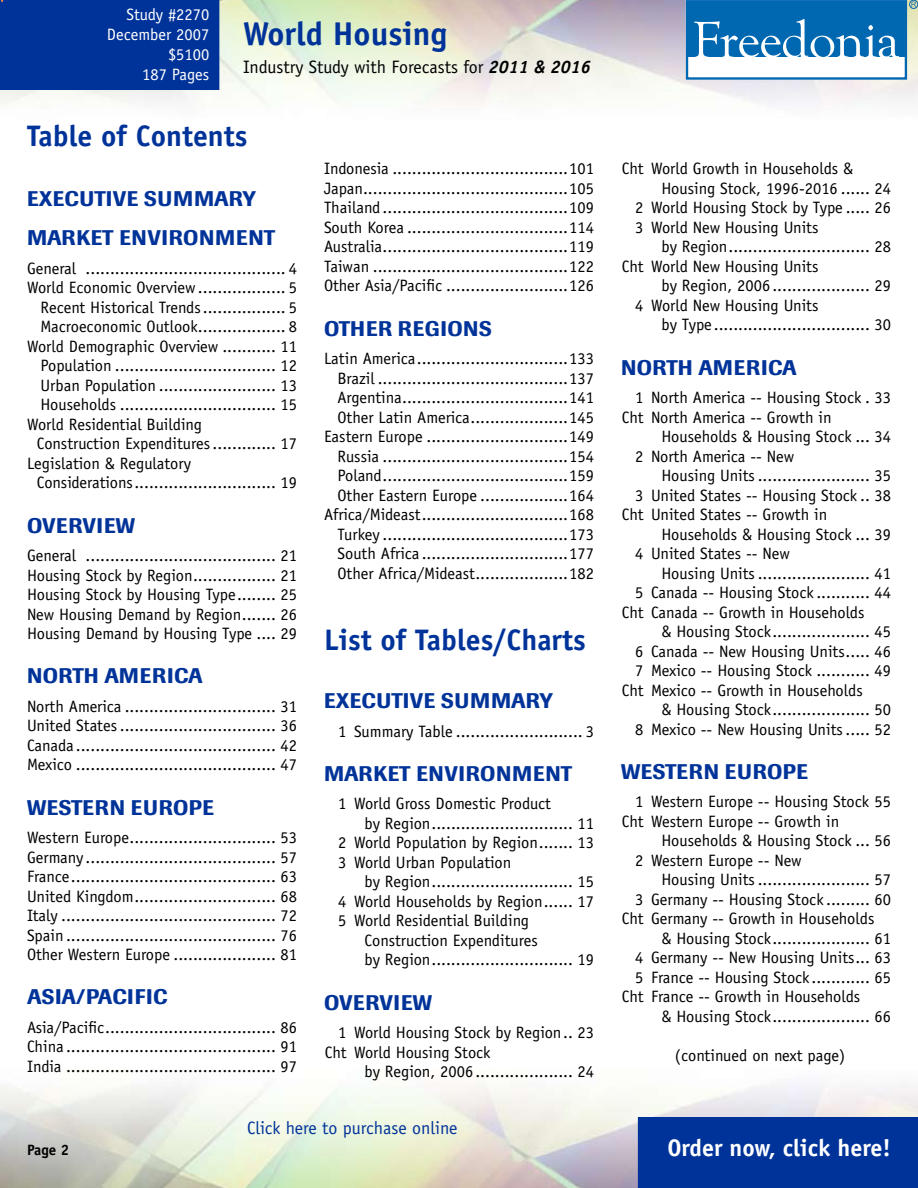
<style>
.page{position:relative;width:918px;height:1188px;background:#fff}
.page>*{position:absolute;margin:0;border:0;box-sizing:border-box;transform-origin:0 0}
.t1{font:700 33px "Officina Sans";color:#039}
.t2{font:700 29.7px "Officina Sans";color:#039}
.t3{font:700 24px "Officina Sans";color:#fff}
.t4{font:500 21px/39.8px "Imago";letter-spacing:.02em;color:#039}
.t5{font:18px "Officina Sans";color:#000}
.t6{font:18px "Officina Sans";color:#039}
.t7{font:16.5px/19.5px "Officina Sans";color:#000;text-align:justify}
.t8{font:16.5px/19.8px "Officina Sans";color:#fff;text-align:right}
.t9{font:700 15px "Officina Sans";color:#000}
.s1{font-weight:700;font-style:italic}
</style>
<div class="page">
<div style="left:638px;top:1117px;width:280px;height:71px;background:#039"></div>
<div style="left:686px;top:0;width:221px;height:80px;border:2px solid #0067b1"></div>
<div style="left:687px;top:1px;width:218px;height:56px;background:#0067b1"></div>
<svg style="left:694px;top:19px;width:205px;height:38px"></svg>
<div style="left:909px;top:0;width:9px;height:9px;border:1px solid #0067b1;border-radius:50%"></div>
<svg style="left:911px;top:2px;width:5px;height:5px"></svg>
<div style="left:0;top:0;width:219px;height:90px;background:#039"></div>
<p class="t8" style="left:107px;top:5px;width:104px">Study #2270<br>December 2007 $5100<br>187 Pages</p>
<h1 class="t1" style="left:243px;top:13px;width:206px">World Housing</h1>
<p class="t5" style="left:243px;top:57px;width:349px">Industry Study with Forecasts for <span class="s1">2011 &amp; 2016</span></p>
<h2 class="t2" style="left:27px;top:117px;width:222px">Table of Contents</h2>
<p class="t4" style="left:27px;top:178px;width:250px">EXECUTIVE SUMMARY<br>MARKET ENVIRONMENT</p>
<p class="t7" style="left:27px;top:259px;width:271px">General ......................................... 4</p>
<p class="t7" style="left:27px;top:278px;width:271px">World Economic Overview.................. 5</p>
<p class="t7" style="left:40px;top:298px;width:258px">Recent Historical Trends................. 5</p>
<p class="t7" style="left:40px;top:317px;width:258px">Macroeconomic Outlook.................. 8</p>
<p class="t7" style="left:27px;top:337px;width:271px">World Demographic Overview ........... 11</p>
<p class="t7" style="left:40px;top:356px;width:258px">Population ................................. 12</p>
<p class="t7" style="left:40px;top:376px;width:258px">Urban Population ........................ 13</p>
<p class="t7" style="left:40px;top:395px;width:258px">Households ................................ 15</p>
<p class="t7" style="left:27px;top:415px;width:177px">World Residential Building</p>
<p class="t7" style="left:37px;top:434px;width:262px">Construction Expenditures............. 17</p>
<p class="t7" style="left:27px;top:454px;width:166px">Legislation &amp; Regulatory</p>
<p class="t7" style="left:37px;top:473px;width:262px">Considerations............................. 19</p>
<p class="t4" style="left:27px;top:505px;width:110px">OVERVI EW</p>
<p class="t7" style="left:27px;top:546px;width:271px">General ....................................... 21<br>Housing Stock by Region................. 21<br>Housing Stock by Housing Type........ 25<br>New Housing Demand by Region....... 26<br>Housing Demand by Housing Type .... 29</p>
<p class="t4" style="left:27px;top:656px;width:15px">NORT</p>
<p class="t4" style="left:84px;top:656px;width:82px">H AMERICA</p>
<p class="t7" style="left:27px;top:697px;width:271px">North America ............................... 31<br>United States ................................ 36<br>Canada ......................................... 42<br>Mexico ......................................... 47</p>
<p class="t4" style="left:27px;top:787px;width:132px">WESTERN EURO</p>
<p class="t4" style="left:189px;top:787px;width:26px">PE</p>
<p class="t7" style="left:27px;top:828px;width:271px">Western Europe.............................. 53<br>Germany ....................................... 57<br>France.......................................... 63<br>United Kingdom............................. 68<br>Italy ............................................ 72<br>Spain ........................................... 76<br>Other Western Europe ..................... 81</p>
<p class="t4" style="left:27px;top:977px;width:130px">ASIA/PACI FIC</p>
<p class="t7" style="left:27px;top:1018px;width:271px">Asia/Pacific................................... 86<br>China ........................................... 91<br>India ........................................... 97</p>
<p class="t7" style="left:324px;top:159px;width:271px">Indonesia ....................................101<br>Japan..........................................105<br>Thailand......................................109<br>South Korea .................................114<br>Australia......................................119<br>Taiwan ........................................122<br>Other Asia/Pacific .........................126</p>
<p class="t4" style="left:324px;top:308px;width:130px">OTHER REGION</p>
<p class="t4" style="left:479px;top:308px;width:15px">S</p>
<p class="t7" style="left:324px;top:349px;width:271px;text-align:right">Latin America...............................133<br>Brazil .......................................137<br>Argentina..................................141<br>Other Latin America....................145<br>Eastern Europe .............................149<br>Russia ......................................154<br>Poland......................................159<br>Other Eastern Europe ..................164<br>Africa/Mideast..............................168<br>Turkey ......................................173<br>South Africa ..............................177<br>Other Africa/Mideast...................182</p>
<h2 class="t2" style="left:324px;top:622px;width:263px">List of Tables/Charts</h2>
<p class="t4" style="left:324px;top:681px;width:230px">EXECUTIVE SUMMARY</p>
<p class="t7" style="left:338px;top:721px;width:257px">1 Summary Table .......................... 3</p>
<p class="t4" style="left:324px;top:754px;width:250px">MARKET ENVIRONMENT</p>
<p class="t7" style="left:338px;top:794px;width:214px">1 World Gross Domestic Product</p>
<p class="t7" style="left:365px;top:814px;width:231px">by Region............................. 11</p>
<p class="t7" style="left:338px;top:833px;width:257px">2 World Population by Region....... 13</p>
<p class="t7" style="left:338px;top:853px;width:175px">3 World Urban Population</p>
<p class="t7" style="left:365px;top:872px;width:231px">by Region............................. 15</p>
<p class="t7" style="left:338px;top:892px;width:257px">4 World Households by Region...... 17</p>
<p class="t7" style="left:338px;top:911px;width:192px">5 World Residential Building</p>
<p class="t7" style="left:365px;top:931px;width:175px">Construction Expenditures</p>
<p class="t7" style="left:365px;top:950px;width:231px">by Region............................. 19</p>
<p class="t4" style="left:324px;top:982px;width:110px">OVERVI EW</p>
<p class="t7" style="left:325px;top:1023px;width:271px;text-indent:13px">1 World Housing Stock by Region.. 23<br>Cht World Housing Stock</p>
<p class="t7" style="left:365px;top:1062px;width:231px">by Region, 2006 .................... 24</p>
<p class="t7" style="left:622px;top:159px;width:233px">Cht World Growth in Households &amp;</p>
<p class="t7" style="left:662px;top:179px;width:231px">Housing Stock, 1996-2016 ...... 24</p>
<p class="t7" style="left:635px;top:198px;width:257px">2 World Housing Stock by Type ..... 26</p>
<p class="t7" style="left:635px;top:218px;width:185px">3 World New Housing Units</p>
<p class="t7" style="left:662px;top:237px;width:231px">by Region............................. 28</p>
<p class="t7" style="left:622px;top:257px;width:198px">Cht World New Housing Units</p>
<p class="t7" style="left:662px;top:276px;width:231px">by Region, 2006 .................... 29</p>
<p class="t7" style="left:635px;top:296px;width:185px">4 World New Housing Units</p>
<p class="t7" style="left:662px;top:315px;width:231px">by Type................................ 30</p>
<p class="t4" style="left:621px;top:347px;width:15px">NORT</p>
<p class="t4" style="left:678px;top:347px;width:82px">H AMERICA</p>
<p class="t7" style="left:622px;top:388px;width:271px;text-indent:13px">1 North America -- Housing Stock . 33<br>Cht North America -- Growth in</p>
<p class="t7" style="left:635px;top:427px;width:257px;text-indent:26px">Households &amp; Housing Stock ... 34<br>2 North America -- New</p>
<p class="t7" style="left:662px;top:466px;width:231px">Housing Units ....................... 35</p>
<p class="t7" style="left:635px;top:485px;width:257px">3 United States -- Housing Stock .. 38</p>
<p class="t7" style="left:622px;top:505px;width:207px">Cht United States -- Growth in</p>
<p class="t7" style="left:662px;top:524px;width:231px">Households &amp; Housing Stock ... 39</p>
<p class="t7" style="left:635px;top:544px;width:156px">4 United States -- New</p>
<p class="t7" style="left:662px;top:563px;width:231px">Housing Units ....................... 41</p>
<p class="t7" style="left:635px;top:583px;width:257px">5 Canada -- Housing Stock ........... 44</p>
<p class="t7" style="left:622px;top:602px;width:244px">Cht Canada -- Growth in Households</p>
<p class="t7" style="left:662px;top:622px;width:231px">&amp; Housing Stock.................... 45</p>
<p class="t7" style="left:635px;top:641px;width:257px">6 Canada -- New Housing Units..... 46</p>
<p class="t7" style="left:635px;top:661px;width:257px">7 Mexico -- Housing Stock ........... 49</p>
<p class="t7" style="left:622px;top:680px;width:243px">Cht Mexico -- Growth in Households</p>
<p class="t7" style="left:662px;top:700px;width:231px">&amp; Housing Stock.................... 50</p>
<p class="t7" style="left:635px;top:719px;width:257px">8 Mexico -- New Housing Units ..... 52</p>
<p class="t4" style="left:621px;top:752px;width:132px">WESTERN EURO</p>
<p class="t4" style="left:783px;top:752px;width:26px">PE</p>
<p class="t7" style="left:622px;top:792px;width:271px;text-indent:13px">1 Western Europe -- Housing Stock 55<br>Cht Western Europe -- Growth in</p>
<p class="t7" style="left:635px;top:831px;width:257px;text-indent:26px">Households &amp; Housing Stock ... 56<br>2 Western Europe -- New</p>
<p class="t7" style="left:662px;top:870px;width:231px">Housing Units ....................... 57</p>
<p class="t7" style="left:635px;top:890px;width:257px">3 Germany -- Housing Stock ......... 60</p>
<p class="t7" style="left:622px;top:909px;width:254px">Cht Germany -- Growth in Households</p>
<p class="t7" style="left:662px;top:929px;width:231px">&amp; Housing Stock.................... 61</p>
<p class="t7" style="left:635px;top:948px;width:257px">4 Germany -- New Housing Units... 63</p>
<p class="t7" style="left:635px;top:968px;width:257px">5 France -- Housing Stock ............ 65</p>
<p class="t7" style="left:622px;top:987px;width:240px">Cht France -- Growth in Households</p>
<p class="t7" style="left:662px;top:1007px;width:231px">&amp; Housing Stock.................... 66</p>
<p class="t7" style="left:675px;top:1046px;width:172px">(continued on next page)</p>
<p class="t6" style="left:247px;top:1117px;width:212px">Click here to purchase online</p>
<p class="t9" style="left:27px;top:1140px;width:31px">Page</p>
<h3 class="t3" style="left:667px;top:1133px;width:225px">Order now, click here!</h3>
</div>
